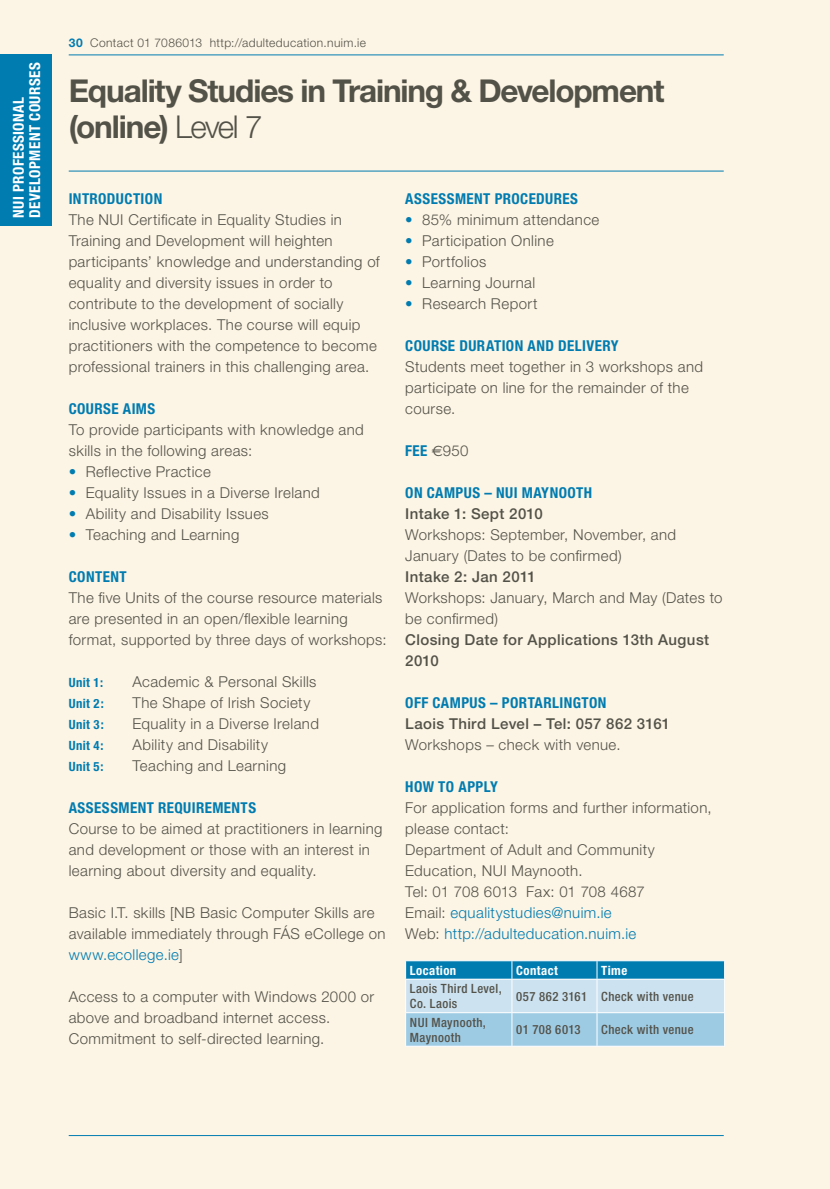
<style>
.page{position:relative;width:830px;height:1189px;background:#fff}
.page>*{position:absolute;margin:0;border:0;box-sizing:border-box;transform-origin:0 0}
.t1{font:700 31.5px/36px "Helvetica Neue";letter-spacing:-.04em;color:#535249}
.t2{font:300 15px/21px "Helvetica Neue";letter-spacing:.025em;color:#535249}
.t3{font:700 condensed 15px "Helvetica Neue";letter-spacing:.03em;color:#007cb1}
.t4{font:500 15px/21px "Helvetica Neue";letter-spacing:.025em;color:#535249}
.t5{font:700 condensed 15px/16.5px "Helvetica Neue";letter-spacing:.03em;color:#fff}
.t6{font:500 condensed 12.75px/15px "Helvetica Neue";letter-spacing:.03em;color:#535249}
.t7{font:700 condensed 12.75px "Helvetica Neue";letter-spacing:.035em;color:#007cb1}
.t8{font:700 condensed 12.75px "Helvetica Neue";letter-spacing:.035em;color:#fff}
.t9{font:300 12px "Helvetica Neue";letter-spacing:.035em;color:#535249}
.s1{font-weight:700;color:#007cb1}
.s2{font-weight:300}
.s3{color:#007cb1}
.s4{font-family:"Euro Sans";font-weight:400;font-stretch:normal;color:#535249}
.s5{font-weight:300;font-stretch:normal;color:#535249}
</style>
<div class="page">
<div style="left:0;top:0;width:830px;height:1188px;background:#fcf4e4"></div>
<hr style="left:69px;top:55px;width:655px;height:1px;background:#007cb1">
<hr style="left:69px;top:1134px;width:655px;height:1px;background:#007cb1">
<hr style="left:69px;top:171px;width:655px;height:1px;background:#007cb1">
<svg style="left:405px;top:960px;width:320px;height:85px;background:#92c5df"></svg>
<hr style="left:405px;top:1012px;width:1px;height:33px;background:#fff">
<hr style="left:511px;top:1012px;width:1px;height:33px;background:#fff">
<hr style="left:596px;top:1012px;width:1px;height:33px;background:#fff">
<hr style="left:724px;top:1012px;width:1px;height:33px;background:#fff">
<hr style="left:405px;top:1045px;width:320px;height:1px;background:#fff">
<hr style="left:405px;top:978px;width:107px;height:1px;background:#fff">
<hr style="left:405px;top:979px;width:1px;height:33px;background:#fff">
<hr style="left:405px;top:1012px;width:107px;height:1px;background:#fff">
<hr style="left:512px;top:978px;width:85px;height:1px;background:#fff">
<hr style="left:511px;top:979px;width:1px;height:33px;background:#fff">
<hr style="left:512px;top:1012px;width:85px;height:1px;background:#fff">
<hr style="left:597px;top:978px;width:128px;height:1px;background:#fff">
<hr style="left:596px;top:979px;width:1px;height:33px;background:#fff">
<hr style="left:724px;top:979px;width:1px;height:33px;background:#fff">
<hr style="left:597px;top:1012px;width:128px;height:1px;background:#fff">
<div style="left:0;top:55px;width:52px;height:171px;background:#007cb1"></div>
<p class="t5" style="left:11px;top:218px;width:156px;rotate:-90deg">NUI PROFESSIONAL<br>DEVELOPMENT COURSES</p>
<p class="t9" style="left:69px;top:38px;width:299px"><span class="s1">30</span> Contact 01 7086013 http://adulteducation.nuim.ie</p>
<h1 class="t1" style="left:69px;top:75px;width:597px">Equality Studies in Training &amp; Development (online) <span class="s2">Level 7</span></h1>
<p class="t3" style="left:69px;top:193px;width:95px">INTRODUCTION</p>
<p class="t2" style="left:69px;top:210px;width:312px">The NUI Certificate in Equality Studies in Training and Development will heighten participants’ knowledge and understanding of equality and diversity issues in order to contribute to the development of socially inclusive workplaces. The course will equip practitioners with the competence to become professional trainers in this challenging area.</p>
<p class="t3" style="left:69px;top:403px;width:88px">COURSE AIMS</p>
<p class="t2" style="left:69px;top:420px;width:297px">To provide participants with knowledge and skills in the following areas:</p>
<p class="t2" style="left:69px;top:462px;width:144px"><span class="s3">•</span> Reflective Practice</p>
<p class="t2" style="left:69px;top:483px;width:253px"><span class="s3">•</span> Equality Issues in a Diverse Ireland</p>
<p class="t2" style="left:69px;top:504px;width:202px"><span class="s3">•</span> Ability and Disability Issues</p>
<p class="t2" style="left:69px;top:525px;width:172px"><span class="s3">•</span> Teaching and Learning</p>
<p class="t3" style="left:69px;top:571px;width:59px">CONTENT</p>
<p class="t2" style="left:69px;top:588px;width:319px">The five Units of the course resource materials are presented in an open/flexible learning format, supported by three days of workshops:</p>
<p class="t7" style="left:69px;top:678px;width:36px">Unit 1:</p>
<p class="t2" style="left:132px;top:672px;width:185px">Academic &amp; Personal Skills</p>
<p class="t7" style="left:69px;top:699px;width:37px">Unit 2:</p>
<p class="t2" style="left:132px;top:693px;width:179px">The Shape of Irish Society</p>
<p class="t7" style="left:69px;top:720px;width:36px">Unit 3:</p>
<p class="t2" style="left:132px;top:714px;width:188px">Equality in a Diverse Ireland</p>
<p class="t7" style="left:69px;top:741px;width:36px">Unit 4:</p>
<p class="t2" style="left:132px;top:735px;width:137px">Ability and Disability</p>
<p class="t7" style="left:69px;top:762px;width:36px">Unit 5:</p>
<p class="t2" style="left:132px;top:756px;width:155px">Teaching and Learning</p>
<p class="t3" style="left:69px;top:802px;width:189px">ASSESSMENT REQUIREMENTS</p>
<p class="t2" style="left:69px;top:819px;width:315px">Course to be aimed at practitioners in learning and development or those with an interest in learning about diversity and equality.</p>
<p class="t2" style="left:69px;top:903px;width:318px">Basic I.T. skills [NB Basic Computer Skills are available immediately through FÁS eCollege on <span class="s3">www.ecollege.ie</span>]</p>
<p class="t2" style="left:69px;top:987px;width:307px">Access to a computer with Windows 2000 or above and broadband internet access.<br>Commitment to self-directed learning.</p>
<p class="t3" style="left:405px;top:193px;width:174px">ASSESSMENT PROCEDURES</p>
<p class="t2" style="left:405px;top:210px;width:196px"><span class="s3">•</span> 85% minimum attendance</p>
<p class="t2" style="left:405px;top:231px;width:150px"><span class="s3">•</span> Participation Online</p>
<p class="t2" style="left:405px;top:252px;width:83px"><span class="s3">•</span> Portfolios</p>
<p class="t2" style="left:405px;top:273px;width:131px"><span class="s3">•</span> Learning Journal</p>
<p class="t2" style="left:405px;top:294px;width:134px"><span class="s3">•</span> Research Report</p>
<p class="t3" style="left:405px;top:340px;width:215px">COURSE DURATION AND DELIVERY</p>
<p class="t2" style="left:405px;top:357px;width:299px">Students meet together in 3 workshops and participate on line for the remainder of the course.</p>
<p class="t3" style="left:405px;top:445px;width:65px">FEE <span class="s4">€</span><span class="s5">950</span></p>
<p class="t3" style="left:405px;top:487px;width:188px">ON CAMPUS – NUI MAYNOOTH</p>
<p class="t4" style="left:405px;top:504px;width:139px">Intake 1: Sept 2010</p>
<p class="t2" style="left:405px;top:525px;width:272px">Workshops: September, November, and<br>January (Dates to be confirmed)</p>
<p class="t4" style="left:405px;top:567px;width:132px">Intake 2: Jan 2011</p>
<p class="t2" style="left:405px;top:588px;width:319px">Workshops: January, March and May (Dates to be confirmed)</p>
<p class="t4" style="left:405px;top:630px;width:305px">Closing Date for Applications 13th August<br>2010</p>
<p class="t3" style="left:405px;top:697px;width:203px">OFF CAMPUS – PORTARLINGTON</p>
<p class="t4" style="left:405px;top:714px;width:266px">Laois Third Level – Tel: 057 862 3161</p>
<p class="t2" style="left:405px;top:735px;width:217px">Workshops – check with venue.</p>
<p class="t3" style="left:405px;top:781px;width:94px">HOW TO APPLY</p>
<p class="t2" style="left:405px;top:798px;width:308px">For application forms and further information, please contact:<br>Department of Adult and Community<br>Education, NUI Maynooth.<br>Tel: 01 708 6013 Fax: 01 708 4687<br>Email: <span class="s3">equalitystudies@nuim.ie<br></span>Web: <span class="s3">http://adulteducation.nuim.ie</span></p>
<p class="t8" style="left:410px;top:965px;width:48px">Location</p>
<p class="t8" style="left:516px;top:965px;width:43px">Contact</p>
<p class="t8" style="left:601px;top:965px;width:27px">Time</p>
<p class="t6" style="left:410px;top:982px;width:93px">Laois Third Level,<br>Co. Laois</p>
<p class="t6" style="left:516px;top:989px;width:179px">057 862 3161 Check with venue</p>
<p class="t6" style="left:410px;top:1015px;width:78px">NUI Maynooth,<br>Maynooth</p>
<p class="t6" style="left:516px;top:1023px;width:66px">01 708 6013</p>
<p class="t6" style="left:601px;top:1023px;width:94px">Check with venue</p>
</div>
